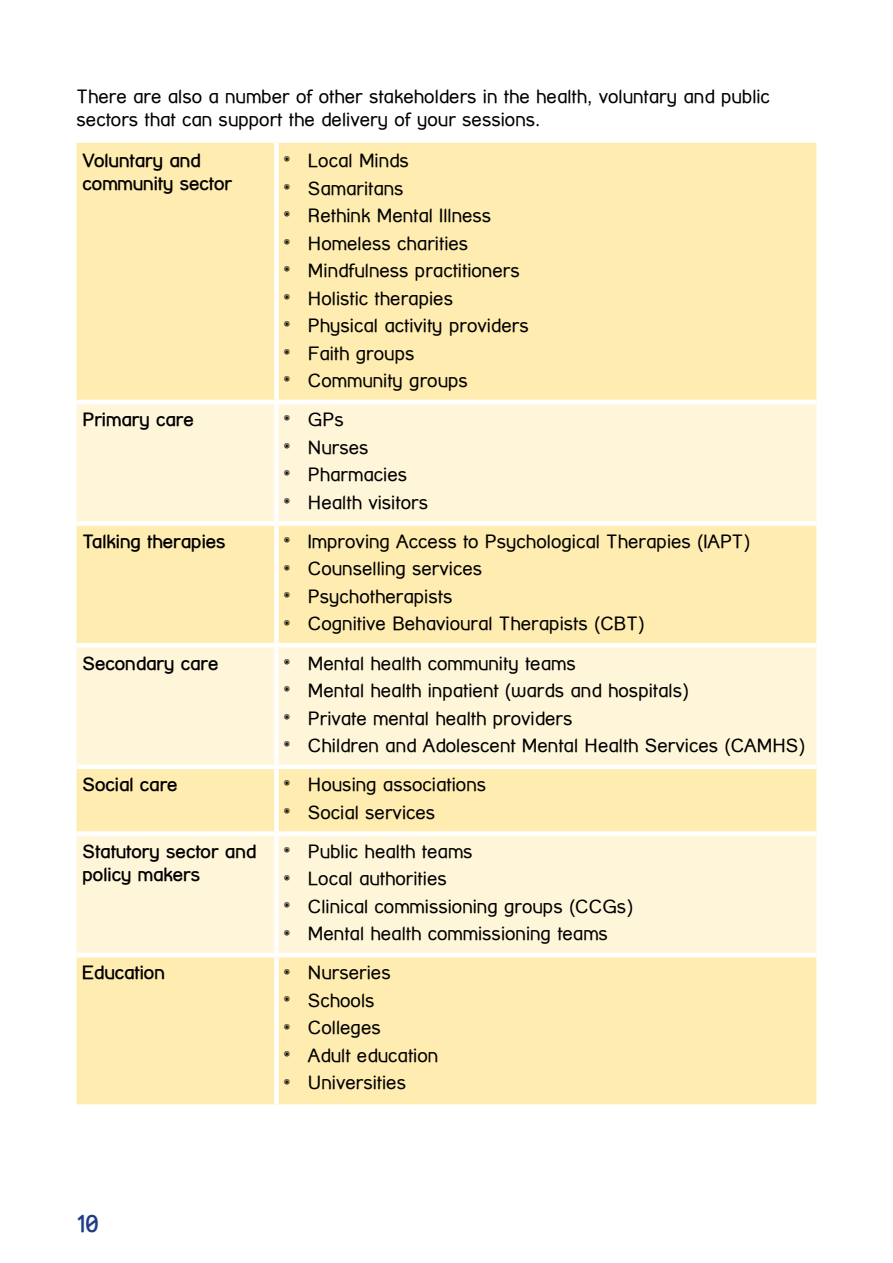
<style>
.page{position:relative;width:893px;height:1263px;background:#fff}
.page>*{position:absolute;margin:0;border:0;box-sizing:border-box;transform-origin:0 0}
.t1{font:700 24px "Street Corner";color:#1e3e84}
.t2{font:18.75px/23.2px "Street Corner";color:#000}
.t3{font:700 18.75px/23.2px "Street Corner";color:#000}
.s1{font-size:28.5px}
</style>
<div class="page">
<div style="left:77px;top:143px;width:739px;height:961px;background:#ffecb0"></div>
<svg style="left:77px;top:404px;width:739px;height:549px;background:#fff2cb"></svg>
<div style="left:274px;top:143px;width:5px;height:257px;background:#fff"></div>
<div style="left:274px;top:404px;width:5px;height:117px;background:#fff"></div>
<div style="left:274px;top:526px;width:5px;height:117px;background:#fff"></div>
<div style="left:274px;top:647px;width:5px;height:118px;background:#fff"></div>
<div style="left:274px;top:769px;width:5px;height:62px;background:#fff"></div>
<div style="left:274px;top:836px;width:5px;height:117px;background:#fff"></div>
<div style="left:274px;top:957px;width:5px;height:147px;background:#fff"></div>
<hr style="left:77px;top:400px;width:199px;height:4px;background:#fff">
<hr style="left:276px;top:400px;width:540px;height:4px;background:#fff">
<hr style="left:77px;top:643px;width:199px;height:4px;background:#fff">
<hr style="left:276px;top:643px;width:540px;height:4px;background:#fff">
<div style="left:77px;top:831px;width:199px;height:5px;background:#fff"></div>
<div style="left:276px;top:831px;width:540px;height:5px;background:#fff"></div>
<div style="left:77px;top:521px;width:199px;height:5px;background:#fff"></div>
<div style="left:276px;top:521px;width:540px;height:5px;background:#fff"></div>
<hr style="left:77px;top:765px;width:199px;height:4px;background:#fff">
<hr style="left:276px;top:765px;width:540px;height:4px;background:#fff">
<hr style="left:77px;top:953px;width:199px;height:4px;background:#fff">
<hr style="left:276px;top:953px;width:540px;height:4px;background:#fff">
<p class="t2" style="left:77px;top:85px;width:695px">There are also a number of other stakeholders in the health, voluntary and public sectors that can support the delivery of your sessions.</p>
<p class="t3" style="left:83px;top:149px;width:151px">Voluntary and community sector</p>
<p class="t2" style="left:282px;top:149px;width:128px"><span class="s1">•</span> Local Minds</p>
<p class="t2" style="left:282px;top:176px;width:123px"><span class="s1">•</span> Samaritans</p>
<p class="t2" style="left:282px;top:204px;width:210px"><span class="s1">•</span> Rethink Mental Illness</p>
<p class="t2" style="left:282px;top:231px;width:187px"><span class="s1">•</span> Homeless charities</p>
<p class="t2" style="left:282px;top:259px;width:239px"><span class="s1">•</span> Mindfulness practitioners</p>
<p class="t2" style="left:282px;top:286px;width:172px"><span class="s1">•</span> Holistic therapies</p>
<p class="t2" style="left:282px;top:314px;width:248px"><span class="s1">•</span> Physical activity providers</p>
<p class="t2" style="left:282px;top:341px;width:134px"><span class="s1">•</span> Faith groups</p>
<p class="t2" style="left:282px;top:369px;width:187px"><span class="s1">•</span> Community groups</p>
<p class="t3" style="left:83px;top:408px;width:113px">Primary care</p>
<p class="t2" style="left:282px;top:408px;width:63px"><span class="s1">•</span> GPs</p>
<p class="t2" style="left:282px;top:435px;width:88px"><span class="s1">•</span> Nurses</p>
<p class="t2" style="left:282px;top:463px;width:126px"><span class="s1">•</span> Pharmacies</p>
<p class="t2" style="left:282px;top:490px;width:147px"><span class="s1">•</span> Health visitors</p>
<p class="t3" style="left:83px;top:530px;width:145px">Talking therapies</p>
<p class="t2" style="left:282px;top:530px;width:469px"><span class="s1">•</span> Improving Access to Psychological Therapies (IAPT)</p>
<p class="t2" style="left:282px;top:557px;width:201px"><span class="s1">•</span> Counselling services</p>
<p class="t2" style="left:282px;top:585px;width:171px"><span class="s1">•</span> Psychotherapists</p>
<p class="t2" style="left:282px;top:612px;width:363px"><span class="s1">•</span> Cognitive Behavioural Therapists (CBT)</p>
<p class="t3" style="left:83px;top:651px;width:138px">Secondary care</p>
<p class="t2" style="left:282px;top:651px;width:295px"><span class="s1">•</span> Mental health community teams</p>
<p class="t2" style="left:282px;top:679px;width:407px"><span class="s1">•</span> Mental health inpatient (wards and hospitals)</p>
<p class="t2" style="left:282px;top:706px;width:292px"><span class="s1">•</span> Private mental health providers</p>
<p class="t2" style="left:282px;top:734px;width:524px"><span class="s1">•</span> Children and Adolescent Mental Health Services (CAMHS)</p>
<p class="t3" style="left:83px;top:773px;width:97px">Social care</p>
<p class="t2" style="left:282px;top:773px;width:205px"><span class="s1">•</span> Housing associations</p>
<p class="t2" style="left:282px;top:800px;width:154px"><span class="s1">•</span> Social services</p>
<p class="t3" style="left:83px;top:839px;width:175px">Statutory sector and policy makers</p>
<p class="t2" style="left:282px;top:839px;width:192px"><span class="s1">•</span> Public health teams</p>
<p class="t2" style="left:282px;top:867px;width:166px"><span class="s1">•</span> Local authorities</p>
<p class="t2" style="left:282px;top:894px;width:352px"><span class="s1">•</span> Clinical commissioning groups (CCGs)</p>
<p class="t2" style="left:282px;top:922px;width:327px"><span class="s1">•</span> Mental health commissioning teams</p>
<p class="t3" style="left:83px;top:961px;width:84px">Education</p>
<p class="t2" style="left:282px;top:961px;width:110px"><span class="s1">•</span> Nurseries</p>
<p class="t2" style="left:282px;top:989px;width:94px"><span class="s1">•</span> Schools</p>
<p class="t2" style="left:282px;top:1016px;width:100px"><span class="s1">•</span> Colleges</p>
<p class="t2" style="left:282px;top:1044px;width:157px"><span class="s1">•</span> Adult education</p>
<p class="t2" style="left:282px;top:1071px;width:125px"><span class="s1">•</span> Universities</p>
<p class="t1" style="left:77px;top:1209px;width:24px">10</p>
</div>
